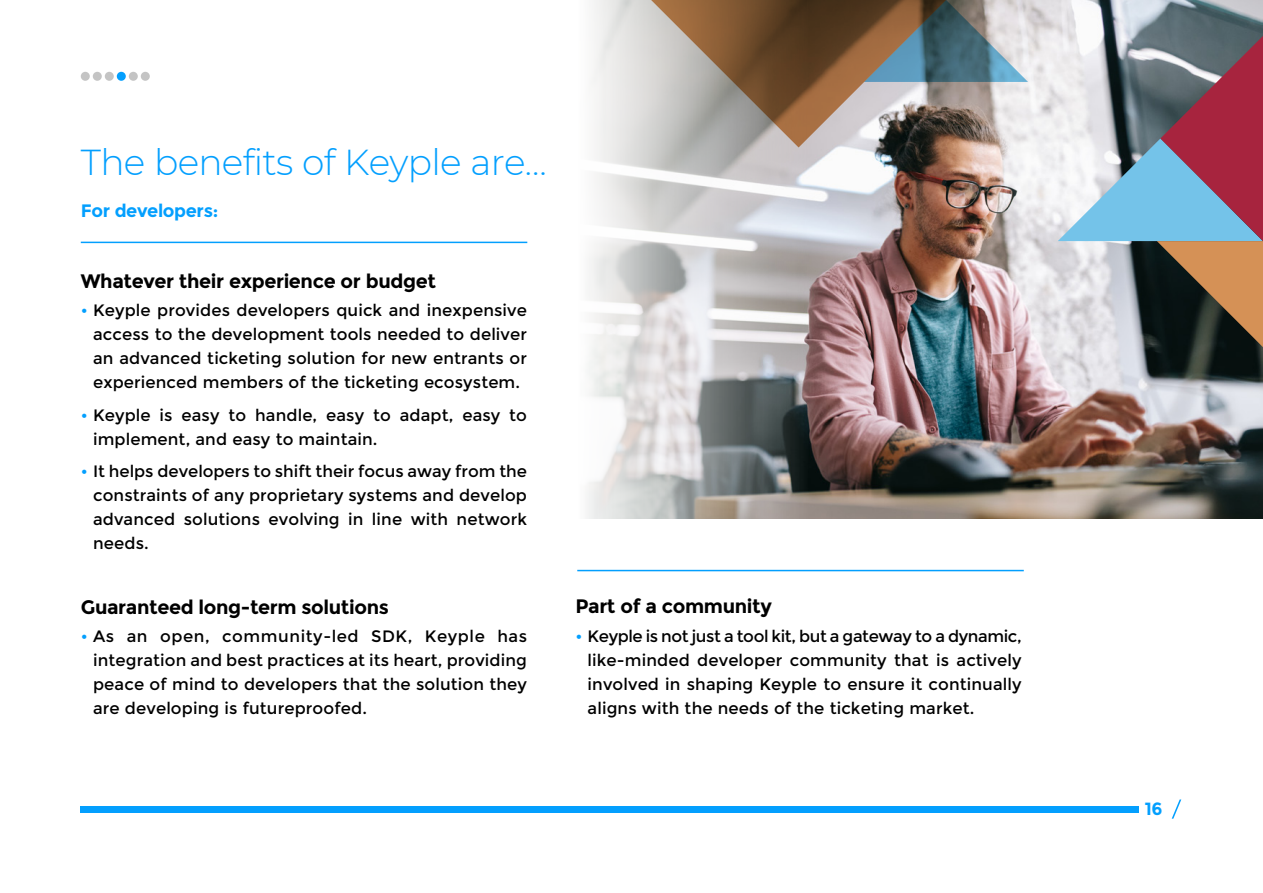
<style>
.page{position:relative;width:1263px;height:893px;background:#fff}
.page>*{position:absolute;margin:0;border:0;box-sizing:border-box;transform-origin:0 0}
.t1{font:300 36px "Montserrat";letter-spacing:-.02em;color:#039ffe}
.t2{font:700 19.5px "Montserrat";letter-spacing:-.02em;color:#000}
.t3{font:700 18px "Montserrat";letter-spacing:-.02em;color:#039ffe}
.t4{font:700 17.7px "Montserrat";color:#039ffe}
.t5{font:16.5px/24px "Montserrat";letter-spacing:.005em;color:#000;text-align:justify}
.s1{color:#039ffe}
</style>
<div class="page">
<div style="left:81px;top:806px;width:1058px;height:6px;background:#039ffe"></div>
<svg style="left:1171px;top:799px;width:11px;height:20px"></svg>
<img style="left:808px;top:0;width:455px;height:519px">
<svg style="left:515px;top:0;width:293px;height:519px"></svg>
<svg style="left:1058px;top:36px;width:205px;height:311px;background:#948a91"></svg>
<svg style="left:651px;top:0;width:377px;height:147px;background:#8f8276"></svg>
<div style="left:81px;top:72px;width:9px;height:9px;background:#c4c4c4;border-radius:50%"></div>
<div style="left:93px;top:72px;width:9px;height:9px;background:#c4c4c4;border-radius:50%"></div>
<div style="left:105px;top:72px;width:9px;height:9px;background:#c4c4c4;border-radius:50%"></div>
<div style="left:117px;top:72px;width:9px;height:9px;background:#039ffe;border-radius:50%"></div>
<div style="left:129px;top:72px;width:9px;height:9px;background:#c4c4c4;border-radius:50%"></div>
<div style="left:141px;top:72px;width:9px;height:9px;background:#c4c4c4;border-radius:50%"></div>
<hr style="left:81px;top:242px;width:446px;height:1px;background:#039ffe">
<hr style="left:577px;top:570px;width:447px;height:1px;background:#039ffe">
<h1 class="t1" style="left:81px;top:138px;width:467px">The benefits of Keyple are…</h1>
<p class="t3" style="left:81px;top:200px;width:139px">For developers:</p>
<p class="t2" style="left:81px;top:269px;width:357px">Whatever their experience or budget</p>
<p class="t5" style="left:93px;top:298px;width:435px;text-indent:-12px"><span class="s1">•</span> Keyple provides developers quick and inexpensive access to the development tools needed to deliver an advanced ticketing solution for new entrants or experienced members of the ticketing ecosystem.</p>
<p class="t5" style="left:93px;top:403px;width:435px;text-indent:-12px"><span class="s1">•</span> Keyple is easy to handle, easy to adapt, easy to implement, and easy to maintain.</p>
<p class="t5" style="left:93px;top:459px;width:435px;text-indent:-12px"><span class="s1">•</span> It helps developers to shift their focus away from the constraints of any proprietary systems and develop advanced solutions evolving in line with network needs.</p>
<p class="t2" style="left:81px;top:596px;width:310px">Guaranteed long-term solutions</p>
<p class="t5" style="left:93px;top:625px;width:436px;text-indent:-12px"><span class="s1">•</span> As an open, community-led SDK, Keyple has integration and best practices at its heart, providing peace of mind to developers that the solution they are developing is futureproofed.</p>
<p class="t2" style="left:575px;top:595px;width:198px">Part of a community</p>
<p class="t5" style="left:588px;top:624px;width:435px;text-indent:-12px"><span class="s1">•</span> Keyple is not just a tool kit, but a gateway to a dynamic, like-minded developer community that is actively involved in shaping Keyple to ensure it continually aligns with the needs of the ticketing market.</p>
<p class="t4" style="left:1145px;top:798px;width:19px">16</p>
</div>
